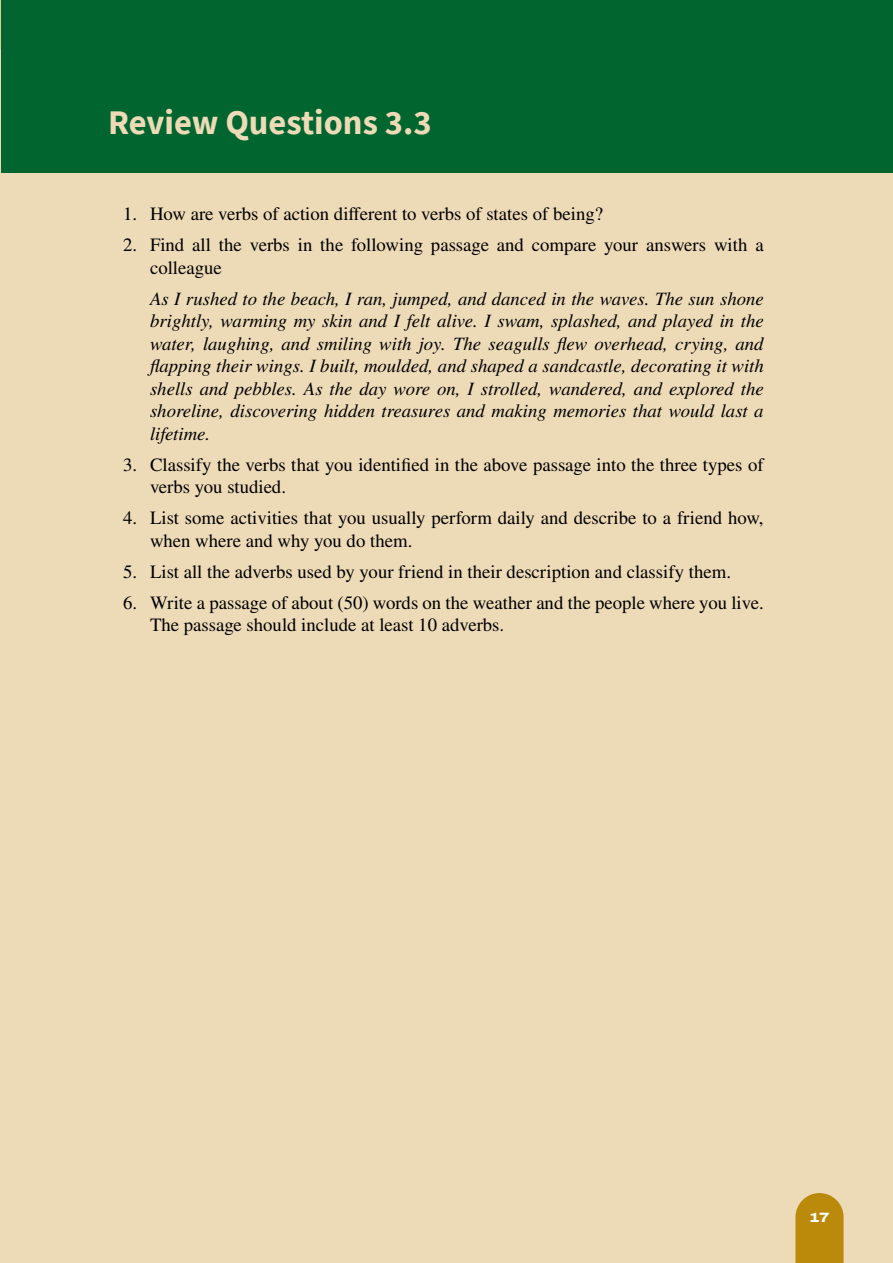
<style>
.page{position:relative;width:893px;height:1263px;background:#eddab7}
.page>*{position:absolute;margin:0;border:0;box-sizing:border-box;transform-origin:0 0}
.t1{font:700 34.5px "Source Sans Pro";color:#eddab7}
.t2{font:18.75px/22.5px "STIX General";color:#000}
.t3{font:italic 18.75px/22.5px "STIX General";color:#000;text-align:justify}
.t4{font:800 13.5px "Archivo Expanded";color:#fff}
</style>
<div class="page">
<svg style="left:795px;top:1193px;width:49px;height:70px;background:#bf911a"></svg>
<div style="left:2px;top:0;width:891px;height:172px;background:#00652e"></div>
<h1 class="t1" style="left:108px;top:99px;width:325px">Review Questions 3.3</h1>
<p class="t2" style="left:123px;top:203px;width:482px">1. How are verbs of action different to verbs of states of being?</p>
<p class="t2" style="left:150px;top:234px;width:615px;text-indent:-27px">2. Find all the verbs in the following passage and compare your answers with a colleague</p>
<p class="t3" style="left:150px;top:287px;width:615px">As I rushed to the beach, I ran, jumped, and danced in the waves. The sun shone brightly, warming my skin and I felt alive. I swam, splashed, and played in the water, laughing, and smiling with joy. The seagulls flew overhead, crying, and flapping their wings. I built, moulded, and shaped a sandcastle, decorating it with shells and pebbles. As the day wore on, I strolled, wandered, and explored the shoreline, discovering hidden treasures and making memories that would last a lifetime.</p>
<p class="t2" style="left:150px;top:454px;width:615px;text-indent:-27px">3. Classify the verbs that you identified in the above passage into the three types of verbs you studied.</p>
<p class="t2" style="left:150px;top:508px;width:615px;text-indent:-27px">4. List some activities that you usually perform daily and describe to a friend how, when where and why you do them.</p>
<p class="t2" style="left:123px;top:561px;width:610px">5. List all the adverbs used by your friend in their description and classify them.</p>
<p class="t2" style="left:150px;top:592px;width:615px;text-indent:-27px">6. Write a passage of about (50) words on the weather and the people where you live.<br>The passage should include at least 10 adverbs.</p>
<p class="t4" style="left:810px;top:1207px;width:21px">17</p>
</div>
